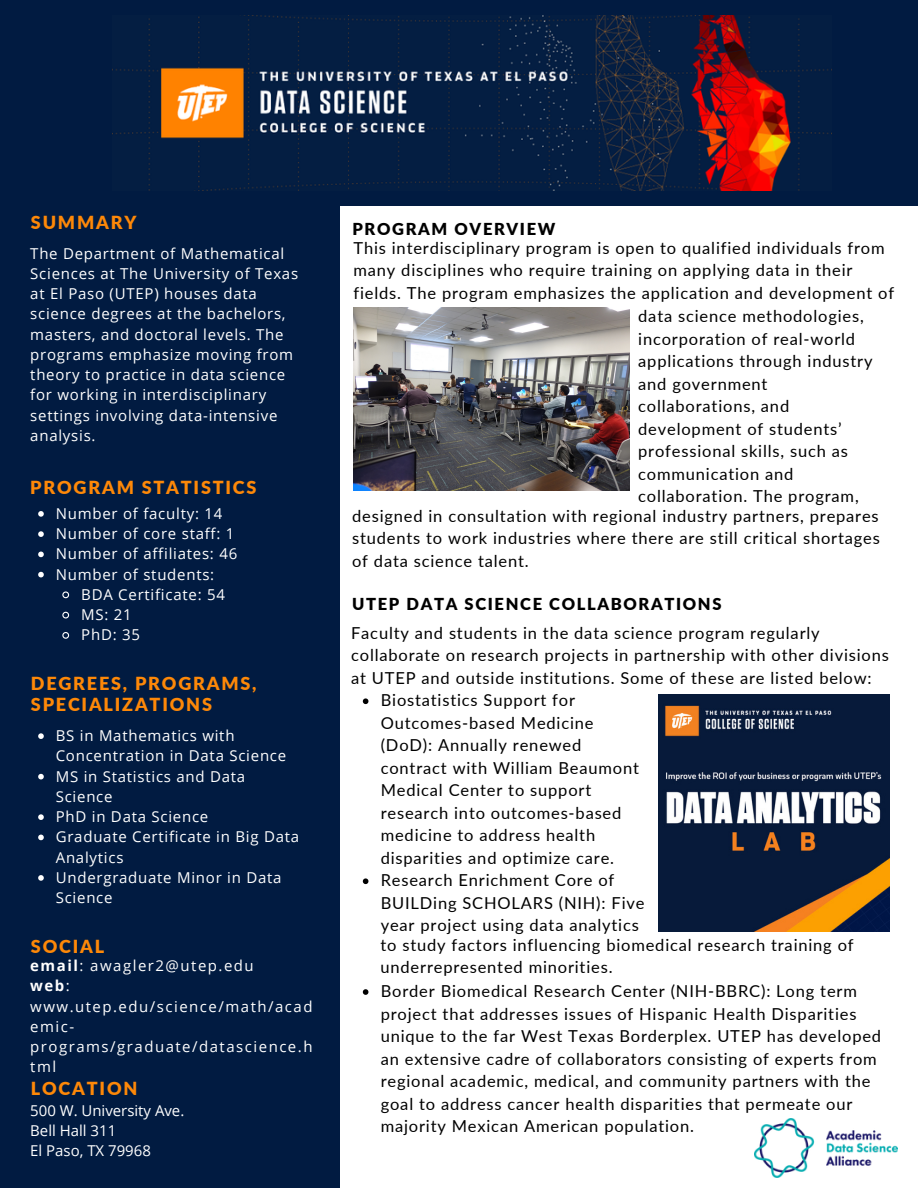
<style>
.page{position:relative;width:918px;height:1188px;background:#fff}
.page>*{position:absolute;margin:0;border:0;box-sizing:border-box;transform-origin:0 0}
.t1{font:900 18px/21.3px "Lato";letter-spacing:.1em;color:#fd8808}
.t2{font:16.5px/22.5px "Lato";letter-spacing:.05em;color:#000}
.t3{font:900 16.5px "Lato";letter-spacing:.1em;color:#000}
.t4{font:15px/20.2px "Open Sans";letter-spacing:.05em;color:#fff}
.t5{font:15px/20.2px "Open Sans";letter-spacing:.1em;color:#fff}
.t6{font:15px/20.2px "Open Sans";color:#fff}
.s1{font-weight:700}
</style>
<div class="page">
<div style="left:0;top:180px;width:339px;height:1008px;background:#011b41"></div>
<div style="left:0;top:0;width:918px;height:206px;background:#011b41"></div>
<img style="left:112px;top:15px;width:717px;height:176px">
<img style="left:353px;top:307px;width:276px;height:183px">
<svg style="left:38px;top:733px;width:6px;height:6px"></svg>
<svg style="left:38px;top:774px;width:6px;height:5px"></svg>
<svg style="left:38px;top:814px;width:6px;height:6px"></svg>
<svg style="left:38px;top:835px;width:6px;height:5px"></svg>
<svg style="left:38px;top:875px;width:6px;height:6px"></svg>
<svg style="left:38px;top:511px;width:6px;height:6px"></svg>
<svg style="left:38px;top:531px;width:6px;height:6px"></svg>
<svg style="left:38px;top:552px;width:6px;height:5px"></svg>
<svg style="left:38px;top:572px;width:6px;height:5px"></svg>
<svg style="left:62px;top:591px;width:8px;height:8px"></svg>
<svg style="left:62px;top:611px;width:8px;height:8px"></svg>
<svg style="left:62px;top:632px;width:8px;height:7px"></svg>
<svg style="left:363px;top:698px;width:5px;height:6px"></svg>
<svg style="left:363px;top:878px;width:5px;height:6px"></svg>
<img style="left:658px;top:695px;width:232px;height:236px">
<svg style="left:363px;top:989px;width:5px;height:6px"></svg>
<img style="left:755px;top:1118px;width:142px;height:60px">
<p class="t1" style="left:31px;top:211px;width:107px">SUMMARY</p>
<p class="t4" style="left:30px;top:243px;width:269px">The Department of Mathematical<br>Sciences at The University of Texas at El Paso (UTEP) houses data science degrees at the bachelors, masters, and doctoral levels. The programs emphasize moving from theory to practice in data science for working in interdisciplinary settings involving data-intensive analysis.</p>
<p class="t1" style="left:30px;top:476px;width:228px">PROGRAM STATISTICS</p>
<p class="t4" style="left:56px;top:503px;width:183px">Number of faculty: 14<br>Number of core staff: 1<br>Number of affiliates: 46<br>Number of students:</p>
<p class="t4" style="left:81px;top:584px;width:145px">BDA Certificate: 54<br>MS: 21<br>PhD: 35</p>
<p class="t1" style="left:31px;top:672px;width:227px">DEGREES, PROGRAMS,<br>SPECIALIZATIONS</p>
<p class="t4" style="left:56px;top:725px;width:245px">BS in Mathematics with<br>Concentration in Data Science<br>MS in Statistics and Data<br>Science<br>PhD in Data Science<br>Graduate Certificate in Big Data<br>Analytics<br>Undergraduate Minor in Data<br>Science</p>
<p class="t1" style="left:31px;top:936px;width:75px">SOCIAL</p>
<p class="t5" style="left:30px;top:955px;width:284px"><span class="s1">email</span>: awagler2@utep.edu<br><span class="s1">web</span>: www.utep.edu/science/math/acad emic&shy;programs/graduate/datascience.h tml</p>
<p class="t1" style="left:31px;top:1078px;width:108px">LOCATION</p>
<p class="t6" style="left:30px;top:1100px;width:156px">500 W. University Ave.<br>Bell Hall 311<br>El Paso, TX 79968</p>
<p class="t3" style="left:352px;top:219px;width:204px">PROGRAM OVERVIEW</p>
<p class="t2" style="left:353px;top:236px;width:542px">This interdisciplinary program is open to qualified individuals from many disciplines who require training on applying data in their fields. The program emphasizes the application and development of</p>
<p class="t2" style="left:638px;top:305px;width:236px">data science methodologies, incorporation of real-world applications through industry and government collaborations, and development of students’ professional skills, such as communication and collaboration. The program,</p>
<p class="t2" style="left:352px;top:504px;width:529px;text-align:justify">designed in consultation with regional industry partners, prepares students to work industries where there are still critical shortages of data science talent.</p>
<p class="t3" style="left:352px;top:593px;width:371px">UTEP DATA SCIENCE COLLABORATIONS</p>
<p class="t2" style="left:351px;top:621px;width:539px">Faculty and students in the data science program regularly collaborate on research projects in partnership with other divisions at UTEP and outside institutions. Some of these are listed below:</p>
<p class="t2" style="left:381px;top:689px;width:265px">Biostatistics Support for<br>Outcomes-based Medicine (DoD): Annually renewed contract with William Beaumont<br>Medical Center to support research into outcomes-based medicine to address health disparities and optimize care.<br>Research Enrichment Core of<br>BUILDing SCHOLARS (NIH): Five year project using data analytics</p>
<p class="t2" style="left:381px;top:933px;width:475px">to study factors influencing biomedical research training of underrepresented minorities.</p>
<p class="t2" style="left:381px;top:979px;width:502px">Border Biomedical Research Center (NIH-BBRC): Long term project that addresses issues of Hispanic Health Disparities unique to the far West Texas Borderplex. UTEP has developed an extensive cadre of collaborators consisting of experts from regional academic, medical, and community partners with the goal to address cancer health disparities that permeate our majority Mexican American population.</p>
</div>
